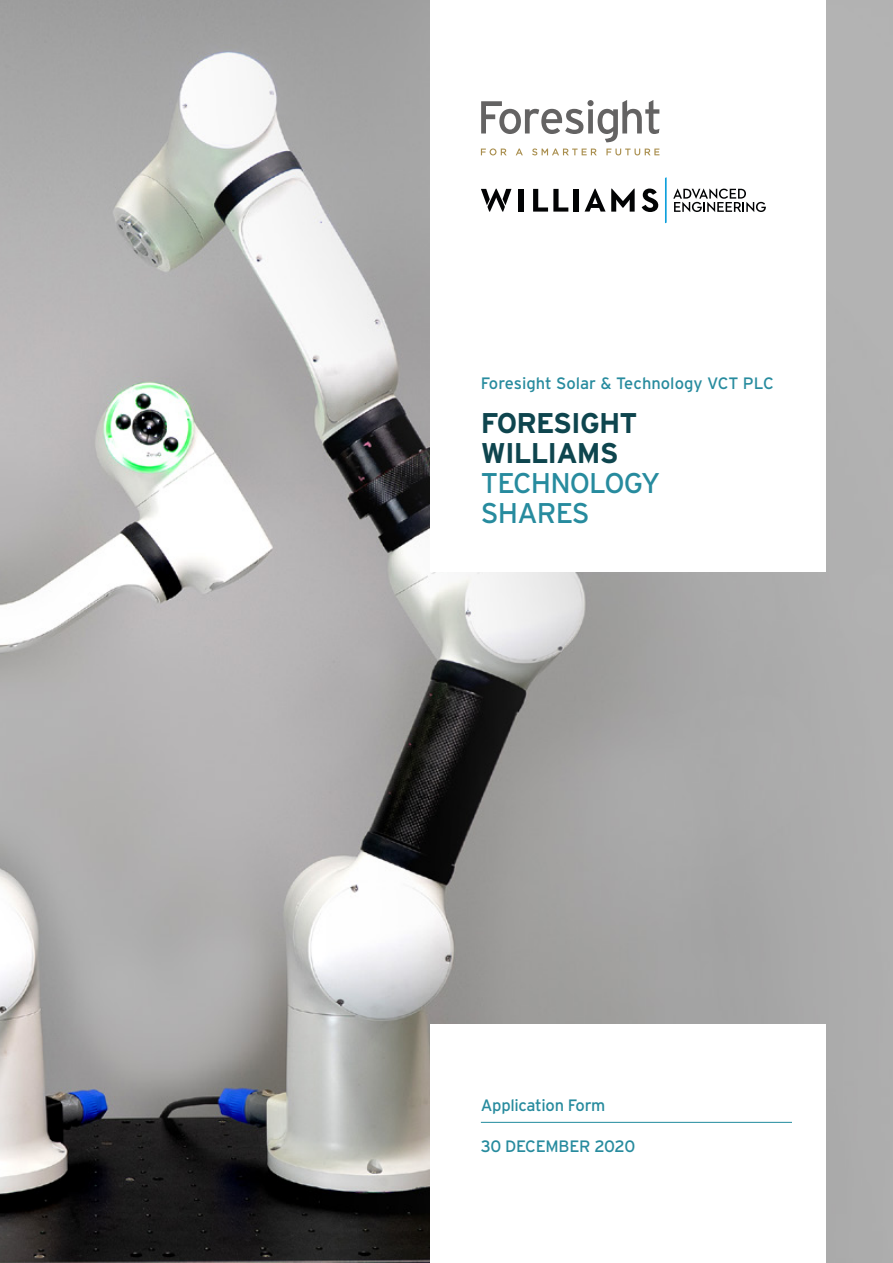
<style>
.page{position:relative;width:893px;height:1263px;background:#fff}
.page>*{position:absolute;margin:0;border:0;box-sizing:border-box;transform-origin:0 0}
.t1{font:700 28.5px/30px "Interstate";letter-spacing:-.03em;color:#0e454e}
.t2{font:28.5px/30px "Interstate";letter-spacing:-.03em;color:#278b9e}
.t3{font:16.5px "Interstate";color:#278b9e}
.t4{font:16.5px "Interstate";letter-spacing:-.02em;color:#278b9e}
</style>
<div class="page">
<img style="left:0;top:0;width:893px;height:1263px">
<div style="left:430px;top:1025px;width:396px;height:238px;background:#fff"></div>
<div style="left:430px;top:0;width:396px;height:572px;background:#fff"></div>
<hr style="left:481px;top:1122px;width:311px;height:1px;background:#208b9d">
<svg style="left:481px;top:100px;width:178px;height:42px"></svg>
<svg style="left:481px;top:148px;width:26px;height:7px"></svg>
<svg style="left:516px;top:149px;width:7px;height:6px"></svg>
<svg style="left:532px;top:148px;width:65px;height:7px"></svg>
<svg style="left:606px;top:149px;width:53px;height:6px"></svg>
<svg style="left:533px;top:189px;width:35px;height:23px"></svg>
<div style="left:518px;top:189px;width:5px;height:23px;background:#020304"></div>
<div style="left:574px;top:189px;width:5px;height:23px;background:#020304"></div>
<svg style="left:642px;top:189px;width:16px;height:23px"></svg>
<svg style="left:481px;top:189px;width:30px;height:23px"></svg>
<svg style="left:585px;top:189px;width:50px;height:23px"></svg>
<svg style="left:665px;top:177px;width:2px;height:46px"></svg>
<svg style="left:673px;top:189px;width:93px;height:23px"></svg>
<p class="t3" style="left:481px;top:374px;width:294px">Foresight Solar &amp; Technology VCT PLC</p>
<h1 class="t1" style="left:481px;top:407px;width:158px">FORESIGHT<br>WILLIAMS</h1>
<h1 class="t2" style="left:481px;top:467px;width:181px">TECHNOLOGY<br>SHARES</h1>
<p class="t4" style="left:481px;top:1096px;width:126px">Application Form</p>
<p class="t4" style="left:481px;top:1136px;width:156px">30 DECEMBER 2020</p>
</div>
